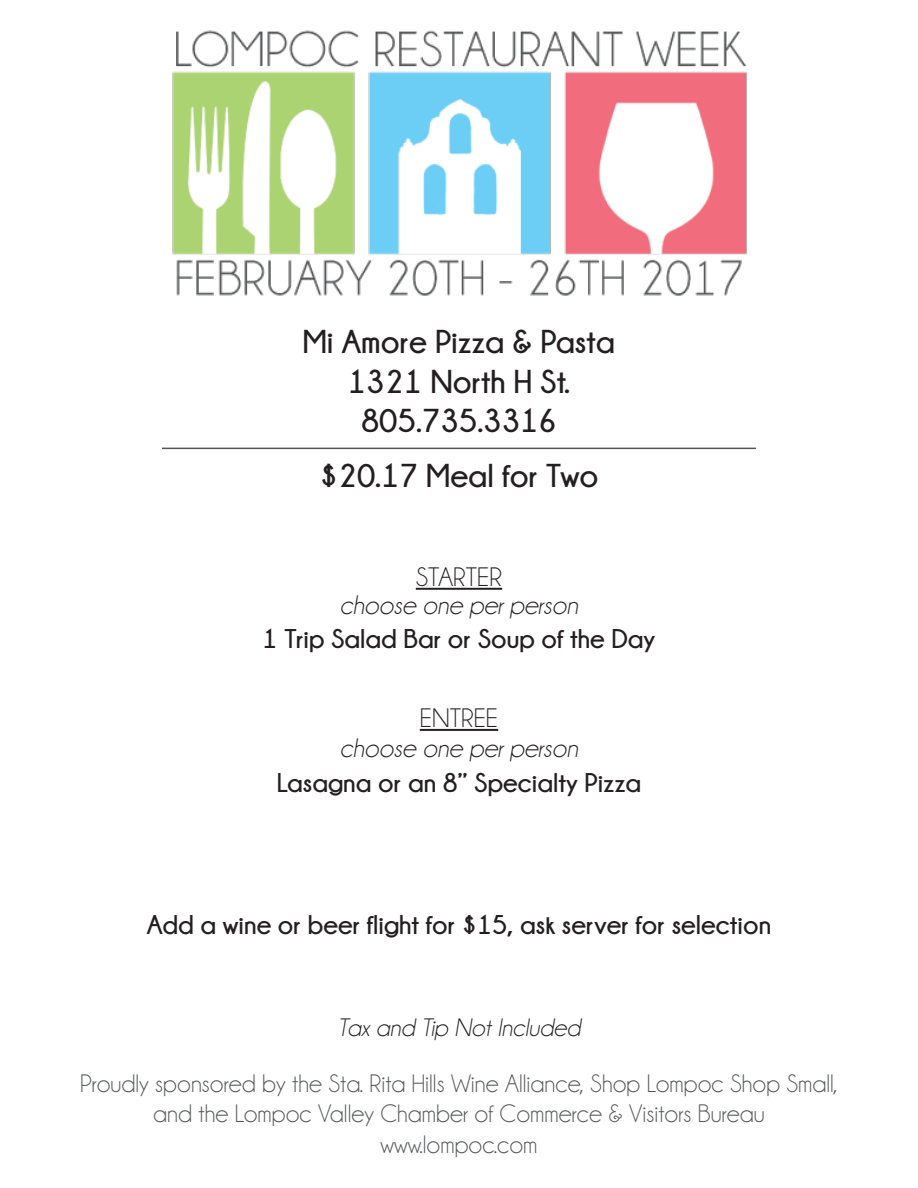
<style>
.page{position:relative;width:918px;height:1188px;background:#fff}
.page>*{position:absolute;margin:0;border:0;box-sizing:border-box;transform-origin:0 0}
.t1{font:700 33px/39.6px "Champagne&Limousines";color:#231f20;text-align:center}
.t2{font:700 27px "Champagne&Limousines";color:#231f20}
.t3{font:italic 27px "Champagne&Limousines";color:#231f20}
.t4{font:27px "Champagne&Limousines";color:#231f20}
.t5{font:25.5px/30.6px "Champagne&Limousines";color:#545557;text-align:center}
.t6{font:italic 25.5px "Champagne&Limousines";color:#231f20}
</style>
<div class="page">
<img style="left:172px;top:30px;width:575px;height:266px">
<hr style="left:416px;top:588px;width:86px;height:2px;background:#231f20">
<hr style="left:420px;top:729px;width:78px;height:2px;background:#231f20">
<hr style="left:162px;top:448px;width:594px;height:1px;background:#545557">
<p class="t1" style="left:303px;top:322px;width:314px">Mi Amore Pizza &amp; Pasta<br>1321 North H St.<br>805.735.3316</p>
<p class="t1" style="left:320px;top:455px;width:280px">$20.17 Meal for Two</p>
<p class="t4" style="left:416px;top:563px;width:88px">STARTER</p>
<p class="t3" style="left:340px;top:591px;width:240px">choose one per person</p>
<p class="t2" style="left:263px;top:624px;width:394px">1 Trip Salad Bar or Soup of the Day</p>
<p class="t4" style="left:420px;top:704px;width:80px">ENTREE</p>
<p class="t3" style="left:340px;top:734px;width:240px">choose one per person</p>
<p class="t2" style="left:277px;top:768px;width:366px">Lasagna or an 8” Specialty Pizza</p>
<p class="t2" style="left:147px;top:909px;width:626px">Add a wine or beer flight for $15, ask server for selection</p>
<p class="t6" style="left:338px;top:1015px;width:244px">Tax and Tip Not Included</p>
<p class="t5" style="left:80px;top:1068px;width:759px">Proudly sponsored by the Sta. Rita Hills Wine Alliance, Shop Lompoc Shop Small, and the Lompoc Valley Chamber of Commerce &amp; Visitors Bureau www.lompoc.com</p>
</div>
